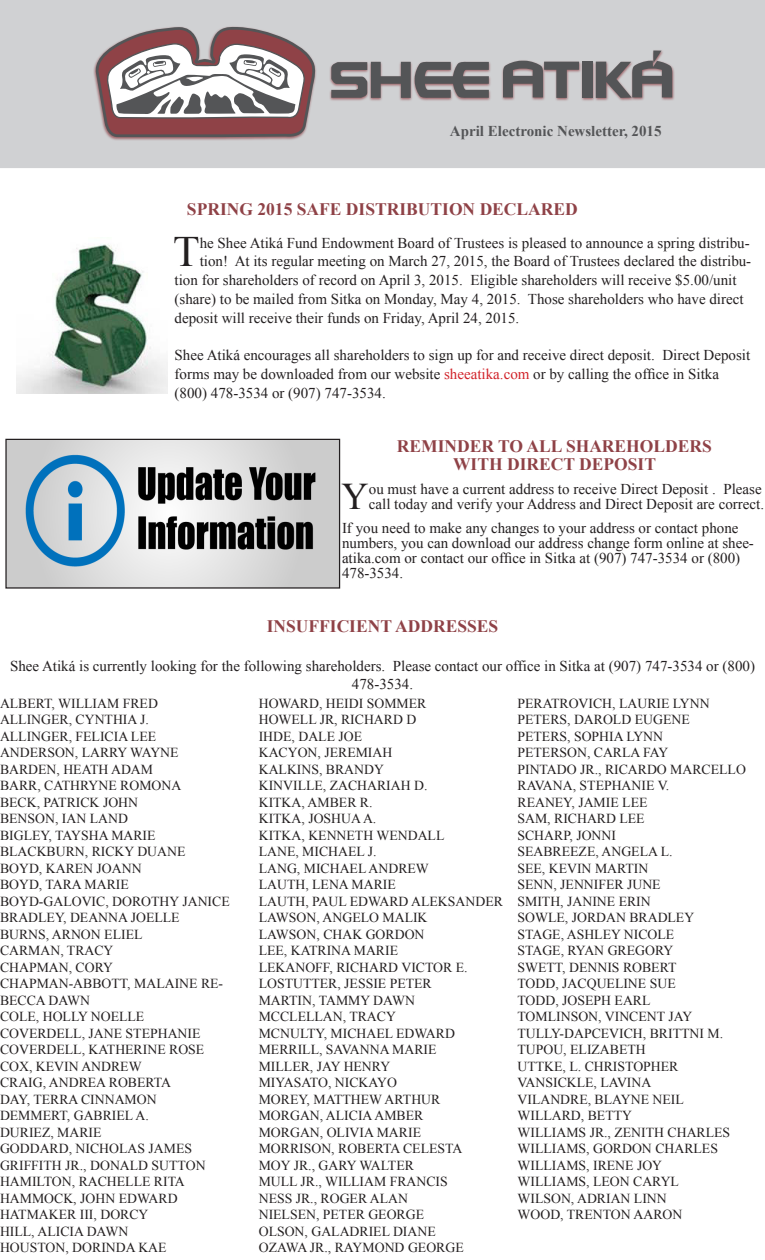
<style>
.page{position:relative;width:765px;height:1260px;background:#fff}
.page>*{position:absolute;margin:0;border:0;box-sizing:border-box;transform-origin:0 0}
.t1{font:43.38px "Times New Roman";color:#231f20}
.t2{font:37.62px "Times New Roman";color:#231f20}
.t3{font:700 17.5px "Times New Roman";color:#8f4247}
.t4{font:15px/15px "Times New Roman";color:#231f20}
.t5{font:700 15px "Times New Roman";color:#545557}
.t6{font:13.75px/16.5px "Times New Roman";color:#231f20}
.s1{color:#d1232a}
</style>
<div class="page">
<div style="left:0;top:0;width:765px;height:168px;background:#d0d1d3"></div>
<div style="left:93px;top:26px;width:582px;height:115px;background:#d0d1d3"></div>
<svg style="left:331px;top:62px;width:158px;height:36px"></svg>
<div style="left:582px;top:62px;width:11px;height:36px;background:#545557"></div>
<svg style="left:503px;top:61px;width:76px;height:37px"></svg>
<svg style="left:596px;top:51px;width:76px;height:47px"></svg>
<svg style="left:95px;top:27px;width:221px;height:110px;background:#ab9597"></svg>
<img style="left:16px;top:244px;width:151px;height:150px">
<img style="left:7px;top:441px;width:331px;height:146px">
<div style="left:5px;top:439px;width:335px;height:150px;border:1px solid #231f20"></div>
<p class="t5" style="left:450px;top:121px;width:213px">April Electronic Newsletter, 2015</p>
<p class="t3" style="left:187px;top:197px;width:392px">SPRING 2015 SAFE DISTRIBUTION DECLARED</p>
<p class="t1" style="left:173px;top:223px;width:28px">T</p>
<p class="t4" style="left:200px;top:235px;width:551px">he Shee Atiká Fund Endowment Board of Trustees is pleased to announce a spring distribu-</p>
<p class="t4" style="left:200px;top:254px;width:553px">tion! At its regular meeting on March 27, 2015, the Board of Trustees declared the distribu-</p>
<p class="t4" style="left:175px;top:272px;width:563px">tion for shareholders of record on April 3, 2015. Eligible shareholders will receive $5.00/unit</p>
<p class="t4" style="left:175px;top:291px;width:571px">(share) to be mailed from Sitka on Monday, May 4, 2015. Those shareholders who have direct</p>
<p class="t4" style="left:175px;top:310px;width:346px">deposit will receive their funds on Friday, April 24, 2015.</p>
<p class="t4" style="left:175px;top:345px;width:577px;line-height:18.8px">Shee Atiká encourages all shareholders to sign up for and receive direct deposit. Direct Deposit forms may be downloaded from our website <span class="s1">sheeatika.com</span> or by calling the office in Sitka (800) 478-3534 or (907) 747-3534.</p>
<p class="t3" style="left:397px;top:434px;width:316px">REMINDER TO ALL SHAREHOLDERS</p>
<p class="t3" style="left:453px;top:452px;width:204px">WITH DIRECT DEPOSIT</p>
<p class="t2" style="left:342px;top:471px;width:29px">Y</p>
<p class="t4" style="left:369px;top:481px;width:397px">ou must have a current address to receive Direct Deposit . Please call today and verify your Address and Direct Deposit are correct.</p>
<p class="t4" style="left:342px;top:520px;width:413px">If you need to make any changes to your address or contact phone numbers, you can download our address change form online at shee&shy;atika.com or contact our office in Sitka at (907) 747-3534 or (800)<br>478-3534.</p>
<p class="t3" style="left:267px;top:614px;width:233px">INSUFFICIENT ADDRESSES</p>
<p class="t4" style="left:10px;top:657px;width:746px;line-height:18px;text-align:center">Shee Atiká is currently looking for the following shareholders. Please contact our office in Sitka at (907) 747-3534 or (800)<br>478-3534.</p>
<p class="t6" style="left:0;top:695px;width:159px">ALBERT, WILLIAM FRED</p>
<p class="t6" style="left:0;top:711px;width:150px">ALLINGER, CYNTHIA J.</p>
<p class="t6" style="left:0;top:728px;width:158px">ALLINGER, FELICIA LEE</p>
<p class="t6" style="left:0;top:744px;width:180px">ANDERSON, LARRY WAYNE</p>
<p class="t6" style="left:0;top:761px;width:155px">BARDEN, HEATH ADAM</p>
<p class="t6" style="left:0;top:777px;width:183px">BARR, CATHRYNE ROMONA</p>
<p class="t6" style="left:0;top:794px;width:140px">BECK, PATRICK JOHN</p>
<p class="t6" style="left:0;top:810px;width:129px">BENSON, IAN LAND</p>
<p class="t6" style="left:0;top:827px;width:157px">BIGLEY, TAYSHA MARIE</p>
<p class="t6" style="left:0;top:843px;width:187px">BLACKBURN, RICKY DUANE</p>
<p class="t6" style="left:0;top:860px;width:143px">BOYD, KAREN JOANN</p>
<p class="t6" style="left:0;top:876px;width:130px">BOYD, TARA MARIE</p>
<p class="t6" style="left:0;top:893px;width:231px">BOYD-GALOVIC, DOROTHY JANICE</p>
<p class="t6" style="left:0;top:909px;width:181px">BRADLEY, DEANNA JOELLE</p>
<p class="t6" style="left:0;top:926px;width:144px">BURNS, ARNON ELIEL</p>
<p class="t6" style="left:0;top:942px;width:115px">CARMAN, TRACY</p>
<p class="t6" style="left:0;top:959px;width:115px">CHAPMAN, CORY</p>
<p class="t6" style="left:0;top:975px;width:225px">CHAPMAN-ABBOTT, MALAINE RE-<br>BECCA DAWN</p>
<p class="t6" style="left:0;top:1008px;width:146px">COLE, HOLLY NOELLE</p>
<p class="t6" style="left:0;top:1025px;width:202px">COVERDELL, JANE STEPHANIE</p>
<p class="t6" style="left:0;top:1041px;width:206px">COVERDELL, KATHERINE ROSE</p>
<p class="t6" style="left:0;top:1058px;width:143px">COX, KEVIN ANDREW</p>
<p class="t6" style="left:0;top:1074px;width:173px">CRAIG, ANDREA ROBERTA</p>
<p class="t6" style="left:0;top:1091px;width:158px">DAY, TERRA CINNAMON</p>
<p class="t6" style="left:0;top:1107px;width:150px">DEMMERT, GABRIEL A.</p>
<p class="t6" style="left:0;top:1124px;width:103px">DURIEZ, MARIE</p>
<p class="t6" style="left:0;top:1140px;width:194px">GODDARD, NICHOLAS JAMES</p>
<p class="t6" style="left:0;top:1157px;width:207px">GRIFFITH JR., DONALD SUTTON</p>
<p class="t6" style="left:0;top:1173px;width:186px">HAMILTON, RACHELLE RITA</p>
<p class="t6" style="left:0;top:1190px;width:179px">HAMMOCK, JOHN EDWARD</p>
<p class="t6" style="left:0;top:1206px;width:150px">HATMAKER III, DORCY</p>
<p class="t6" style="left:0;top:1223px;width:130px">HILL, ALICIA DAWN</p>
<p class="t6" style="left:0;top:1239px;width:168px">HOUSTON, DORINDA KAE</p>
<p class="t6" style="left:259px;top:695px;width:169px">HOWARD, HEIDI SOMMER</p>
<p class="t6" style="left:259px;top:711px;width:159px">HOWELL JR, RICHARD D</p>
<p class="t6" style="left:259px;top:728px;width:105px">IHDE, DALE JOE</p>
<p class="t6" style="left:259px;top:744px;width:135px">KACYON, JEREMIAH</p>
<p class="t6" style="left:259px;top:761px;width:127px">KALKINS, BRANDY</p>
<p class="t6" style="left:259px;top:777px;width:170px">KINVILLE, ZACHARIAH D.</p>
<p class="t6" style="left:259px;top:794px;width:115px">KITKA, AMBER R.</p>
<p class="t6" style="left:259px;top:810px;width:119px">KITKA, JOSHUA A.</p>
<p class="t6" style="left:259px;top:827px;width:187px">KITKA, KENNETH WENDALL</p>
<p class="t6" style="left:259px;top:843px;width:119px">LANE, MICHAEL J.</p>
<p class="t6" style="left:259px;top:860px;width:172px">LANG, MICHAEL ANDREW</p>
<p class="t6" style="left:259px;top:876px;width:139px">LAUTH, LENA MARIE</p>
<p class="t6" style="left:259px;top:893px;width:246px">LAUTH, PAUL EDWARD ALEKSANDER</p>
<p class="t6" style="left:259px;top:909px;width:170px">LAWSON, ANGELO MALIK</p>
<p class="t6" style="left:259px;top:926px;width:167px">LAWSON, CHAK GORDON</p>
<p class="t6" style="left:259px;top:942px;width:141px">LEE, KATRINA MARIE</p>
<p class="t6" style="left:259px;top:959px;width:210px">LEKANOFF, RICHARD VICTOR E.</p>
<p class="t6" style="left:259px;top:975px;width:175px">LOSTUTTER, JESSIE PETER</p>
<p class="t6" style="left:259px;top:992px;width:158px">MARTIN, TAMMY DAWN</p>
<p class="t6" style="left:259px;top:1008px;width:139px">MCCLELLAN, TRACY</p>
<p class="t6" style="left:259px;top:1025px;width:198px">MCNULTY, MICHAEL EDWARD</p>
<p class="t6" style="left:259px;top:1041px;width:179px">MERRILL, SAVANNA MARIE</p>
<p class="t6" style="left:259px;top:1058px;width:133px">MILLER, JAY HENRY</p>
<p class="t6" style="left:259px;top:1074px;width:140px">MIYASATO, NICKAYO</p>
<p class="t6" style="left:259px;top:1091px;width:183px">MOREY, MATTHEW ARTHUR</p>
<p class="t6" style="left:259px;top:1107px;width:166px">MORGAN, ALICIA AMBER</p>
<p class="t6" style="left:259px;top:1124px;width:164px">MORGAN, OLIVIA MARIE</p>
<p class="t6" style="left:259px;top:1140px;width:205px">MORRISON, ROBERTA CELESTA</p>
<p class="t6" style="left:259px;top:1157px;width:157px">MOY JR., GARY WALTER</p>
<p class="t6" style="left:259px;top:1173px;width:191px">MULL JR., WILLIAM FRANCIS</p>
<p class="t6" style="left:259px;top:1190px;width:151px">NESS JR., ROGER ALAN</p>
<p class="t6" style="left:259px;top:1206px;width:167px">NIELSEN, PETER GEORGE</p>
<p class="t6" style="left:259px;top:1223px;width:179px">OLSON, GALADRIEL DIANE</p>
<p class="t6" style="left:259px;top:1239px;width:207px">OZAWA JR., RAYMOND GEORGE</p>
<p class="t6" style="left:518px;top:695px;width:194px">PERATROVICH, LAURIE LYNN</p>
<p class="t6" style="left:518px;top:711px;width:174px">PETERS, DAROLD EUGENE</p>
<p class="t6" style="left:518px;top:728px;width:147px">PETERS, SOPHIA LYNN</p>
<p class="t6" style="left:518px;top:744px;width:152px">PETERSON, CARLA FAY</p>
<p class="t6" style="left:518px;top:761px;width:230px">PINTADO JR., RICARDO MARCELLO</p>
<p class="t6" style="left:518px;top:777px;width:153px">RAVANA, STEPHANIE V.</p>
<p class="t6" style="left:518px;top:794px;width:131px">REANEY, JAMIE LEE</p>
<p class="t6" style="left:518px;top:810px;width:129px">SAM, RICHARD LEE</p>
<p class="t6" style="left:518px;top:827px;width:100px">SCHARP, JONNI</p>
<p class="t6" style="left:518px;top:843px;width:157px">SEABREEZE, ANGELA L.</p>
<p class="t6" style="left:518px;top:860px;width:132px">SEE, KEVIN MARTIN</p>
<p class="t6" style="left:518px;top:876px;width:145px">SENN, JENNIFER JUNE</p>
<p class="t6" style="left:518px;top:893px;width:135px">SMITH, JANINE ERIN</p>
<p class="t6" style="left:518px;top:909px;width:178px">SOWLE, JORDAN BRADLEY</p>
<p class="t6" style="left:518px;top:926px;width:158px">STAGE, ASHLEY NICOLE</p>
<p class="t6" style="left:518px;top:942px;width:157px">STAGE, RYAN GREGORY</p>
<p class="t6" style="left:518px;top:959px;width:160px">SWETT, DENNIS ROBERT</p>
<p class="t6" style="left:518px;top:975px;width:160px">TODD, JACQUELINE SUE</p>
<p class="t6" style="left:518px;top:992px;width:135px">TODD, JOSEPH EARL</p>
<p class="t6" style="left:518px;top:1008px;width:176px">TOMLINSON, VINCENT JAY</p>
<p class="t6" style="left:518px;top:1025px;width:207px">TULLY-DAPCEVICH, BRITTNI M.</p>
<p class="t6" style="left:518px;top:1041px;width:130px">TUPOU, ELIZABETH</p>
<p class="t6" style="left:518px;top:1058px;width:162px">UTTKE, L. CHRISTOPHER</p>
<p class="t6" style="left:518px;top:1074px;width:135px">VANSICKLE, LAVINA</p>
<p class="t6" style="left:518px;top:1091px;width:168px">VILANDRE, BLAYNE NEIL</p>
<p class="t6" style="left:518px;top:1107px;width:116px">WILLARD, BETTY</p>
<p class="t6" style="left:518px;top:1124px;width:214px">WILLIAMS JR., ZENITH CHARLES</p>
<p class="t6" style="left:518px;top:1140px;width:202px">WILLIAMS, GORDON CHARLES</p>
<p class="t6" style="left:518px;top:1157px;width:146px">WILLIAMS, IRENE JOY</p>
<p class="t6" style="left:518px;top:1173px;width:163px">WILLIAMS, LEON CARYL</p>
<p class="t6" style="left:518px;top:1190px;width:151px">WILSON, ADRIAN LINN</p>
<p class="t6" style="left:518px;top:1206px;width:166px">WOOD, TRENTON AARON</p>
</div>
